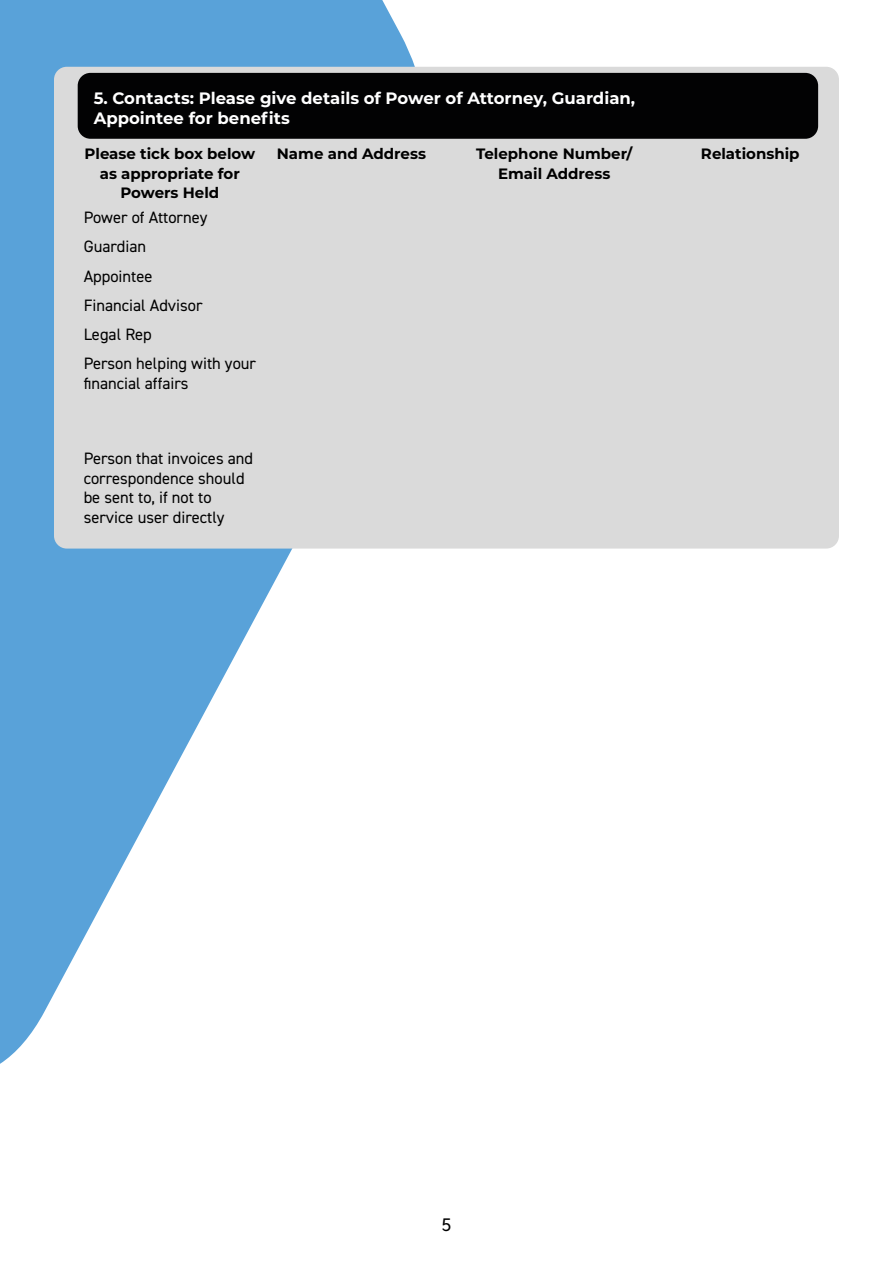
<style>
.page{position:relative;width:893px;height:1263px;background:#fff}
.page>*{position:absolute;margin:0;border:0;box-sizing:border-box;transform-origin:0 0}
.t1{font:18px "Caros";color:#000}
.t2{font:16.5px/19.5px "DIN2014";color:#000}
.t3{font:700 16.5px/19.5px "Montserrat";color:#fff}
.t4{font:700 15px/19.5px "Montserrat";color:#000;text-align:center}
</style>
<div class="page">
<svg style="left:0;top:0;width:415px;height:1064px"></svg>
<div style="left:54px;top:67px;width:785px;height:482px;background:#dadada;border-radius:13px"></div>
<div style="left:78px;top:73px;width:740px;height:66px;background:#020203;border-radius:13px"></div>
<p class="t3" style="left:94px;top:88px;width:543px">5. Contacts: Please give details of Power of Attorney, Guardian,<br>Appointee for benefits</p>
<p class="t4" style="left:84px;top:143px;width:172px">Please tick box below as appropriate for<br>Powers Held</p>
<p class="t4" style="left:277px;top:143px;width:151px">Name and Address</p>
<p class="t4" style="left:476px;top:143px;width:158px">Telephone Number/<br>Email Address</p>
<p class="t4" style="left:701px;top:143px;width:100px">Relationship</p>
<p class="t2" style="left:84px;top:207px;width:125px">Power of Attorney</p>
<p class="t2" style="left:84px;top:237px;width:64px">Guardian</p>
<p class="t2" style="left:84px;top:266px;width:70px">Appointee</p>
<p class="t2" style="left:84px;top:295px;width:120px">Financial Advisor</p>
<p class="t2" style="left:84px;top:324px;width:70px">Legal Rep</p>
<p class="t2" style="left:84px;top:353px;width:174px">Person helping with your financial affairs</p>
<p class="t2" style="left:84px;top:449px;width:171px">Person that invoices and correspondence should be sent to, if not to service user directly</p>
<p class="t1" style="left:441px;top:1213px;width:12px">5</p>
</div>
